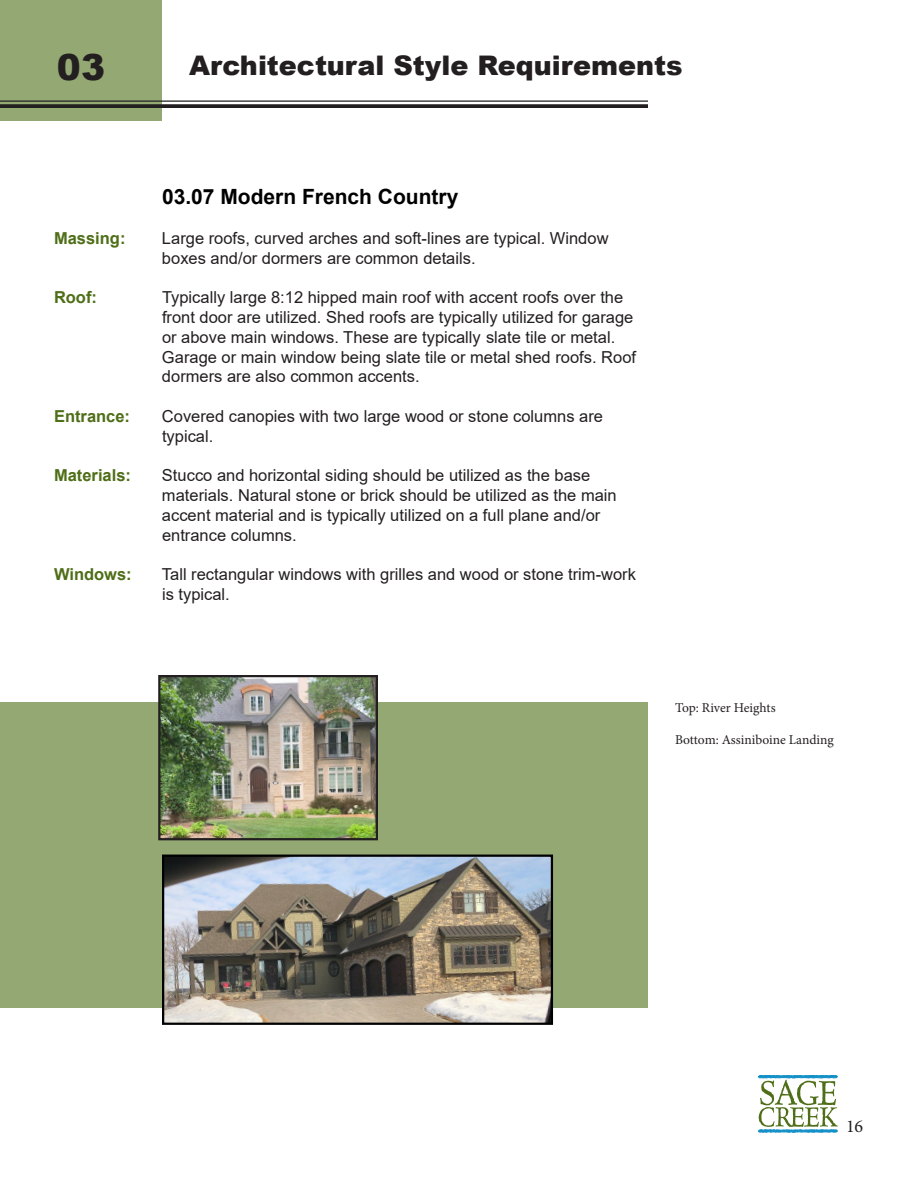
<style>
.page{position:relative;width:918px;height:1188px;background:#fff}
.page>*{position:absolute;margin:0;border:0;box-sizing:border-box;transform-origin:0 0}
.t1{font:900 36px "Arial";color:#231f20}
.t2{font:900 27px "Arial";color:#231f20}
.t3{font:700 21px "Arial";color:#000}
.t4{font:18px "Minion Pro";color:#231f20}
.t5{font:16.5px/19.8px "Arial";color:#231f20}
.t6{font:700 16.5px "Arial";color:#4e6e17}
.t7{font:13.5px "Minion Pro";letter-spacing:-.005em;color:#231f20}
</style>
<div class="page">
<svg style="left:758px;top:1075px;width:80px;height:58px"></svg>
<div style="left:0;top:702px;width:648px;height:305px;background:#94a873"></div>
<div style="left:0;top:0;width:162px;height:121px;background:#94a873"></div>
<svg style="left:0;top:104px;width:648px;height:4px;background:#2e2b2b"></svg>
<hr style="left:0;top:100px;width:648px;height:2px;background:#231f20">
<img style="left:165px;top:858px;width:385px;height:164px">
<div style="left:162px;top:855px;width:391px;height:170px;border:2px solid #000"></div>
<img style="left:161px;top:678px;width:214px;height:159px">
<div style="left:158px;top:675px;width:220px;height:165px;border:2px solid #231f20"></div>
<hr style="left:917px;top:702px;width:1px;height:305px;background:#4e6e17">
<h1 class="t1" style="left:57px;top:41px;width:50px">03</h1>
<h2 class="t2" style="left:189px;top:46px;width:495px">Architectural Style Requirements</h2>
<p class="t3" style="left:162px;top:182px;width:298px">03.07 Modern French Country</p>
<p class="t6" style="left:54px;top:226px;width:73px">Massing:</p>
<p class="t5" style="left:162px;top:228px;width:448px">Large roofs, curved arches and soft-lines are typical. Window boxes and/or dormers are common details.</p>
<p class="t6" style="left:54px;top:286px;width:45px">Roof:</p>
<p class="t5" style="left:162px;top:287px;width:476px">Typically large 8:12 hipped main roof with accent roofs over the front door are utilized. Shed roofs are typically utilized for garage or above main windows. These are typically slate tile or metal.<br>Garage or main window being slate tile or metal shed roofs. Roof dormers are also common accents.</p>
<p class="t6" style="left:54px;top:405px;width:78px">Entrance:</p>
<p class="t5" style="left:162px;top:406px;width:443px">Covered canopies with two large wood or stone columns are typical.</p>
<p class="t6" style="left:54px;top:464px;width:79px">Materials:</p>
<p class="t5" style="left:162px;top:466px;width:456px">Stucco and horizontal siding should be utilized as the base materials. Natural stone or brick should be utilized as the main accent material and is typically utilized on a full plane and/or entrance columns.</p>
<p class="t6" style="left:54px;top:563px;width:79px">Windows:</p>
<p class="t5" style="left:162px;top:565px;width:476px">Tall rectangular windows with grilles and wood or stone trim-work is typical.</p>
<p class="t7" style="left:675px;top:698px;width:102px">Top: River Heights</p>
<p class="t7" style="left:675px;top:731px;width:160px">Bottom: Assiniboine Landing</p>
<p class="t4" style="left:846px;top:1114px;width:19px">16</p>
</div>
